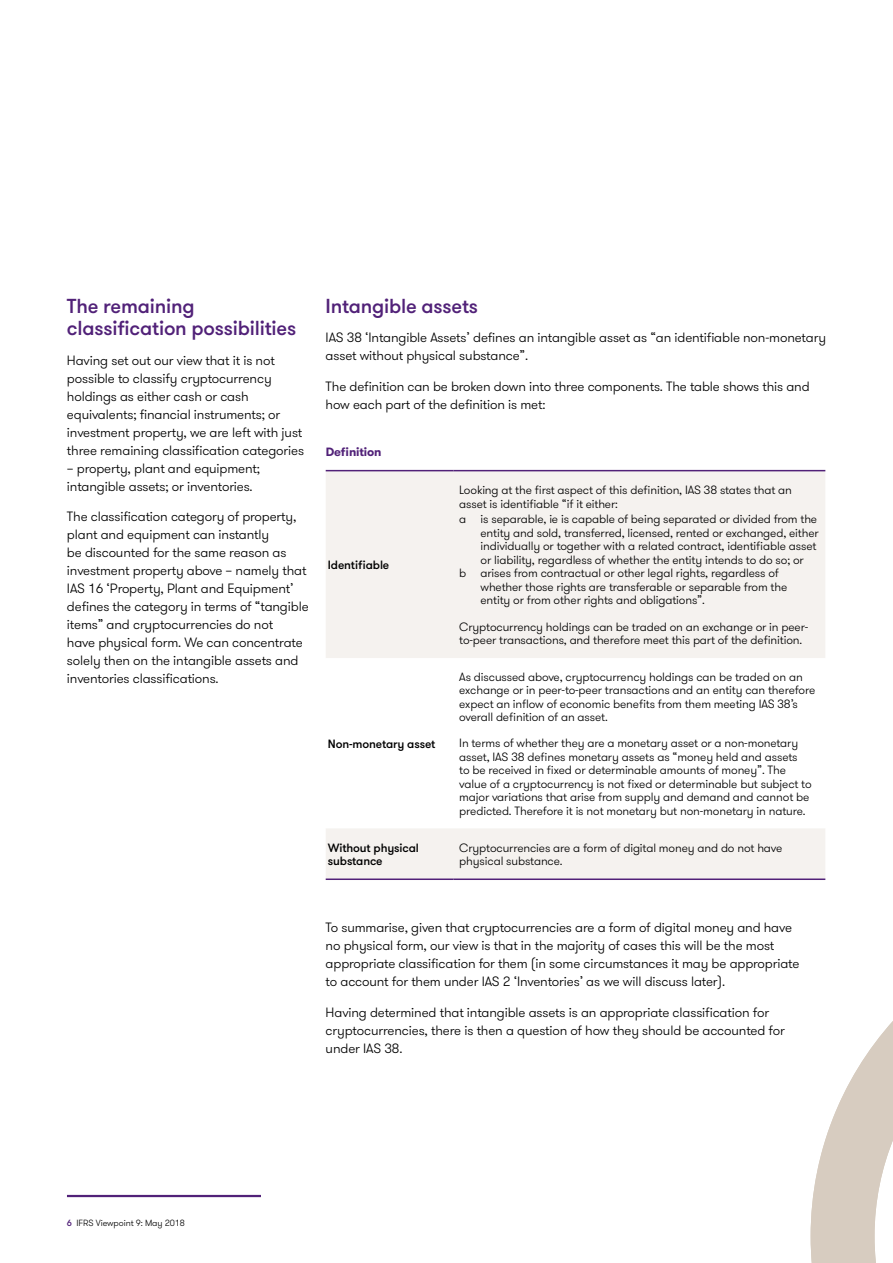
<style>
.page{position:relative;width:893px;height:1263px;background:#fff}
.page>*{position:absolute;margin:0;border:0;box-sizing:border-box;transform-origin:0 0}
.t1{font:500 20.25px/22.5px "GT Walsheim Pro";letter-spacing:-.01em;color:#512178}
.t2{font:300 13.5px/18px "GT Walsheim Pro";letter-spacing:-.01em;color:#000}
.t3{font:300 12px/13.5px "GT Walsheim Pro";letter-spacing:-.01em;color:#000}
.t4{font:500 12px/13.5px "GT Walsheim Pro";letter-spacing:-.01em;color:#000}
.t5{font:700 12px "GT Walsheim Pro";letter-spacing:-.015em;color:#512178}
.t6{font:300 9px "GT Walsheim Pro";letter-spacing:-.01em;color:#000}
.s1{font-weight:500;color:#512178}
</style>
<div class="page">
<hr style="left:67px;top:1195px;width:194px;height:2px;background:#512178">
<div style="left:326px;top:471px;width:499px;height:407px;background:#f5f2ef"></div>
<svg style="left:326px;top:658px;width:499px;height:170px"></svg>
<hr style="left:326px;top:470px;width:127px;height:1px;background:#512178">
<hr style="left:453px;top:470px;width:372px;height:1px;background:#512178">
<hr style="left:326px;top:878px;width:127px;height:2px;background:#512178">
<hr style="left:453px;top:878px;width:372px;height:2px;background:#512178">
<svg style="left:811px;top:1021px;width:82px;height:242px"></svg>
<h1 class="t1" style="left:67px;top:295px;width:231px">The remaining classification possibilities</h1>
<p class="t2" style="left:67px;top:351px;width:239px">Having set out our view that it is not possible to classify cryptocurrency holdings as either cash or cash equivalents; financial instruments; or investment property, we are left with just three remaining classification categories</p>
<p class="t2" style="left:67px;top:459px;width:195px">– property, plant and equipment; intangible assets; or inventories.</p>
<p class="t2" style="left:67px;top:508px;width:243px">The classification category of property, plant and equipment can instantly<br>be discounted for the same reason as investment property above – namely that IAS 16 ‘Property, Plant and Equipment’ defines the category in terms of “tangible items” and cryptocurrencies do not<br>have physical form. We can concentrate solely then on the intangible assets and inventories classifications.</p>
<h1 class="t1" style="left:326px;top:295px;width:154px">Intangible assets</h1>
<p class="t2" style="left:326px;top:329px;width:502px">IAS 38 ‘Intangible Assets’ defines an intangible asset as “an identifiable non-monetary asset without physical substance”.</p>
<p class="t2" style="left:326px;top:377px;width:486px">The definition can be broken down into three components. The table shows this and how each part of the definition is met:</p>
<p class="t5" style="left:326px;top:444px;width:57px">Definition</p>
<p class="t4" style="left:328px;top:558px;width:63px">Identifiable</p>
<p class="t4" style="left:328px;top:737px;width:109px">Non-monetary asset</p>
<p class="t3" style="left:459px;top:483px;width:334px">Looking at the first aspect of this definition, IAS 38 states that an asset is identifiable “if it either:</p>
<p class="t3" style="left:459px;top:513px;width:359px">a is separable, ie is capable of being separated or divided from the</p>
<p class="t3" style="left:481px;top:526px;width:340px">entity and sold, transferred, licensed, rented or exchanged, either</p>
<p class="t3" style="left:481px;top:540px;width:337px">individually or together with a related contract, identifiable asset</p>
<p class="t3" style="left:481px;top:553px;width:325px">or liability, regardless of whether the entity intends to do so; or</p>
<p class="t3" style="left:459px;top:567px;width:321px">b arises from contractual or other legal rights, regardless of</p>
<p class="t3" style="left:481px;top:580px;width:308px">whether those rights are transferable or separable from the</p>
<p class="t3" style="left:481px;top:594px;width:226px">entity or from other rights and obligations”.</p>
<p class="t3" style="left:459px;top:620px;width:350px">Cryptocurrency holdings can be traded on an exchange or in peer&shy;to-peer transactions, and therefore meet this part of the definition.</p>
<p class="t3" style="left:459px;top:670px;width:357px">As discussed above, cryptocurrency holdings can be traded on an exchange or in peer-to-peer transactions and an entity can therefore expect an inflow of economic benefits from them meeting IAS 38’s overall definition of an asset.</p>
<p class="t3" style="left:459px;top:737px;width:354px">In terms of whether they are a monetary asset or a non-monetary asset, IAS 38 defines monetary assets as “money held and assets<br>to be received in fixed or determinable amounts of money”. The value of a cryptocurrency is not fixed or determinable but subject to major variations that arise from supply and demand and cannot be predicted. Therefore it is not monetary but non-monetary in nature.</p>
<p class="t4" style="left:328px;top:841px;width:93px">Without physical substance</p>
<p class="t3" style="left:459px;top:841px;width:325px">Cryptocurrencies are a form of digital money and do not have physical substance.</p>
<p class="t2" style="left:326px;top:918px;width:475px">To summarise, given that cryptocurrencies are a form of digital money and have no physical form, our view is that in the majority of cases this will be the most appropriate classification for them (in some circumstances it may be appropriate to account for them under IAS 2 ‘Inventories’ as we will discuss later).</p>
<p class="t2" style="left:326px;top:1003px;width:461px">Having determined that intangible assets is an appropriate classification for cryptocurrencies, there is then a question of how they should be accounted for under IAS 38.</p>
<p class="t6" style="left:67px;top:1217px;width:119px"><span class="s1">6</span> IFRS Viewpoint 9: May 2018</p>
</div>
